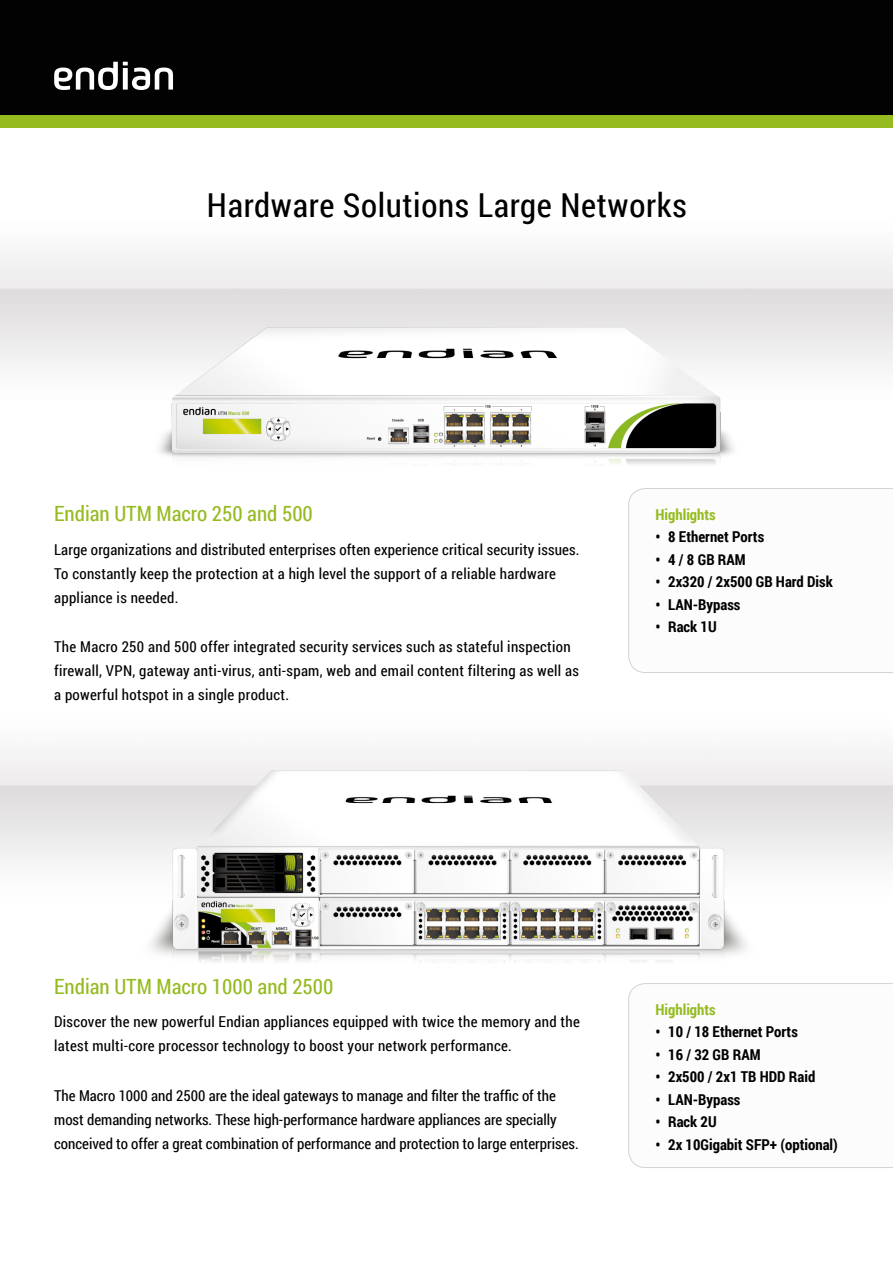
<style>
.page{position:relative;width:893px;height:1263px;background:#fff}
.page>*{position:absolute;margin:0;border:0;box-sizing:border-box;transform-origin:0 0}
.t1{font:33px "Roboto Condensed";letter-spacing:.02em;color:#000}
.t2{font:21px "Roboto Condensed";color:#95bb20}
.t3{font:15px/24px "Roboto Condensed";letter-spacing:.02em;color:#000}
.t4{font:15px/24px "Roboto Condensed";color:#000}
.t5{font:700 15px "Roboto Condensed";color:#000}
.t6{font:700 15px "Roboto Condensed";color:#95bb20}
</style>
<div class="page">
<div style="left:0;top:115px;width:893px;height:13px;background:#95bb20"></div>
<div style="left:0;top:0;width:893px;height:115px;background:#020203"></div>
<svg style="left:54px;top:62px;width:119px;height:28px"></svg>
<img style="left:0;top:253px;width:893px;height:212px">
<img style="left:0;top:752px;width:893px;height:210px">
<svg style="left:628px;top:983px;width:265px;height:185px"></svg>
<svg style="left:628px;top:488px;width:265px;height:185px"></svg>
<h1 class="t1" style="left:207px;top:183px;width:481px">Hardware Solutions Large Networks</h1>
<h2 class="t2" style="left:54px;top:499px;width:260px">Endian UTM Macro 250 and 500</h2>
<p class="t3" style="left:54px;top:537px;width:527px">Large organizations and distributed enterprises often experience critical security issues.<br>To constantly keep the protection at a high level the support of a reliable hardware appliance is needed.</p>
<p class="t3" style="left:54px;top:634px;width:526px">The Macro 250 and 500 offer integrated security services such as stateful inspection firewall, VPN, gateway anti-virus, anti-spam, web and email content filtering as well as a powerful hotspot in a single product.</p>
<p class="t6" style="left:655px;top:504px;width:62px">Highlights</p>
<p class="t5" style="left:655px;top:526px;width:110px">• 8 Ethernet Ports</p>
<p class="t5" style="left:655px;top:549px;width:92px">• 4 / 8 GB RAM</p>
<p class="t5" style="left:655px;top:571px;width:179px">• 2x320 / 2x500 GB Hard Disk</p>
<p class="t5" style="left:655px;top:594px;width:86px">• LAN-Bypass</p>
<p class="t5" style="left:655px;top:616px;width:63px">• Rack 1U</p>
<h2 class="t2" style="left:54px;top:972px;width:281px">Endian UTM Macro 1000 and 2500</h2>
<p class="t3" style="left:54px;top:1009px;width:527px">Discover the new powerful Endian appliances equipped with twice the memory and the latest multi-core processor technology to boost your network performance.</p>
<p class="t4" style="left:54px;top:1083px;width:526px">The Macro 1000 and 2500 are the ideal gateways to manage and filter the traffic of the most demanding networks. These high-performance hardware appliances are specially conceived to offer a great combination of performance and protection to large enterprises.</p>
<p class="t6" style="left:655px;top:999px;width:62px">Highlights</p>
<p class="t5" style="left:655px;top:1021px;width:144px">• 10 / 18 Ethernet Ports</p>
<p class="t5" style="left:655px;top:1044px;width:107px">• 16 / 32 GB RAM</p>
<p class="t5" style="left:655px;top:1066px;width:161px">• 2x500 / 2x1 TB HDD Raid</p>
<p class="t5" style="left:655px;top:1089px;width:86px">• LAN-Bypass</p>
<p class="t5" style="left:655px;top:1111px;width:63px">• Rack 2U</p>
<p class="t5" style="left:655px;top:1134px;width:184px">• 2x 10Gigabit SFP+ (optional)</p>
</div>
